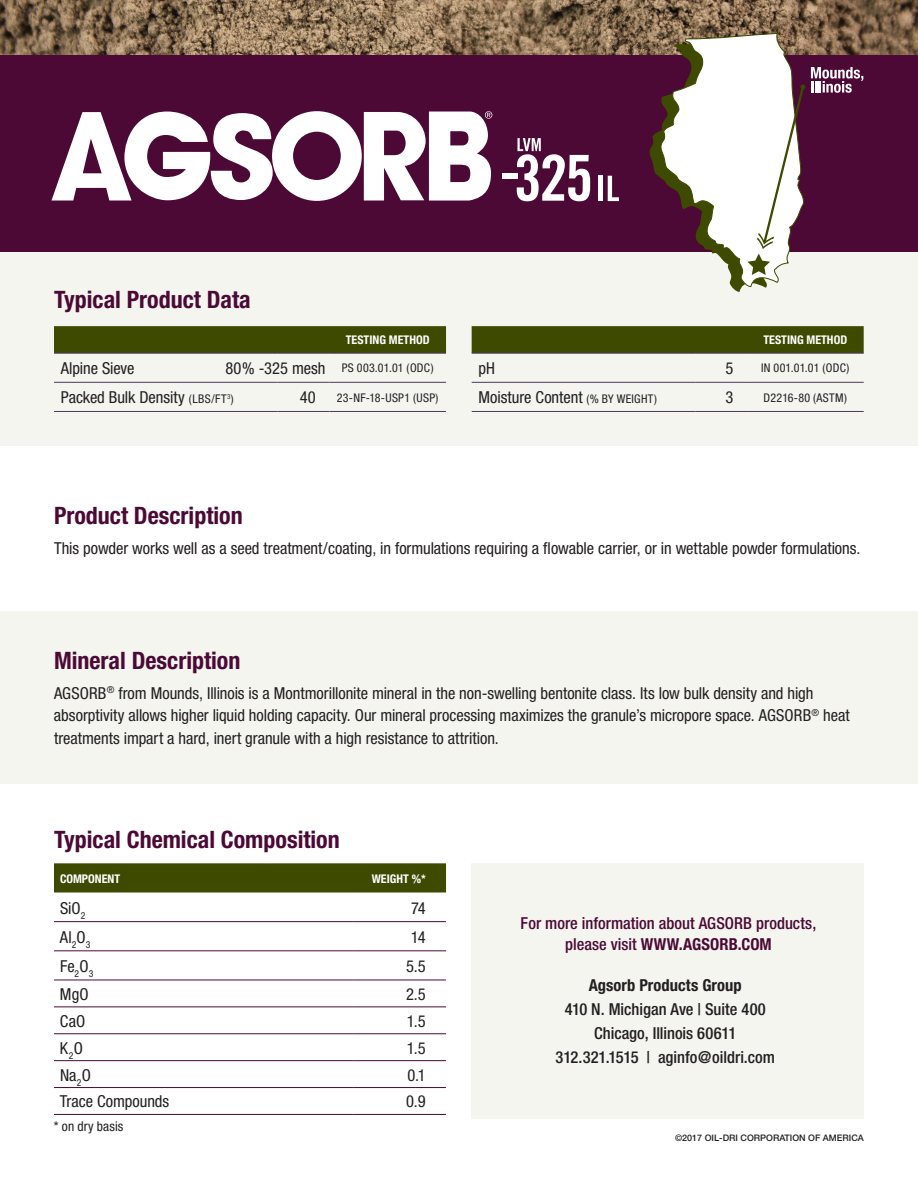
<style>
.page{position:relative;width:918px;height:1188px;background:#fff}
.page>*{position:absolute;margin:0;border:0;box-sizing:border-box;transform-origin:0 0}
.t1{font:700 condensed 24px "Helvetica Neue";color:#4c0935}
.t2{font:condensed 16.5px/22.5px "Helvetica Neue";letter-spacing:-.005em;color:#231f20}
.t3{font:500 condensed 16.5px/24px "Helvetica Neue";color:#231f20;text-align:center}
.t4{font:500 condensed 16.5px/21px "Helvetica Neue";letter-spacing:.005em;color:#4c0935;text-align:center}
.t5{font:700 condensed 16.5px "Helvetica Neue";letter-spacing:.005em;color:#231f20}
.t6{font:condensed 13.5px "Helvetica Neue";letter-spacing:.005em;color:#231f20}
.t7{font:condensed 12px "Helvetica Neue";letter-spacing:.025em;color:#231f20}
.t8{font:700 condensed 12px "Helvetica Neue";color:#fff}
.t9{font:500 9px "Helvetica Neue";color:#231f20}
.s1{font-size:16.5px}
.s2{font-size:12px}
.s3{font-weight:700}
</style>
<div class="page">
<div style="left:472px;top:864px;width:392px;height:255px;background:#f4f5ef"></div>
<div style="left:0;top:193px;width:918px;height:253px;background:#f4f5ef"></div>
<div style="left:0;top:611px;width:918px;height:173px;background:#f4f5ef"></div>
<img style="left:0;top:0;width:918px;height:55px">
<svg style="left:54px;top:326px;width:392px;height:27px;background:#3f4a02"></svg>
<hr style="left:54px;top:353px;width:224px;height:1px;background:#4e385c">
<hr style="left:278px;top:353px;width:51px;height:1px;background:#4e385c">
<hr style="left:329px;top:353px;width:117px;height:1px;background:#4e385c">
<hr style="left:54px;top:382px;width:224px;height:1px;background:#4e385c">
<hr style="left:278px;top:382px;width:51px;height:1px;background:#4e385c">
<hr style="left:54px;top:411px;width:224px;height:1px;background:#4e385c">
<hr style="left:329px;top:382px;width:117px;height:1px;background:#4e385c">
<hr style="left:278px;top:411px;width:51px;height:1px;background:#4e385c">
<hr style="left:329px;top:411px;width:117px;height:1px;background:#4e385c">
<svg style="left:472px;top:326px;width:392px;height:27px;background:#3f4a02"></svg>
<hr style="left:472px;top:353px;width:223px;height:1px;background:#4e385c">
<hr style="left:695px;top:353px;width:52px;height:1px;background:#4e385c">
<hr style="left:747px;top:353px;width:117px;height:1px;background:#4e385c">
<hr style="left:472px;top:382px;width:223px;height:1px;background:#4e385c">
<hr style="left:695px;top:382px;width:52px;height:1px;background:#4e385c">
<hr style="left:747px;top:382px;width:117px;height:1px;background:#4e385c">
<hr style="left:472px;top:411px;width:223px;height:1px;background:#4e385c">
<hr style="left:695px;top:411px;width:52px;height:1px;background:#4e385c">
<hr style="left:747px;top:411px;width:117px;height:1px;background:#4e385c">
<div style="left:54px;top:863px;width:392px;height:29px;background:#3e4a00"></div>
<hr style="left:54px;top:1006px;width:299px;height:1px;background:#4c0935">
<hr style="left:353px;top:1006px;width:93px;height:1px;background:#4c0935">
<hr style="left:54px;top:1033px;width:299px;height:1px;background:#4c0935">
<hr style="left:353px;top:1033px;width:93px;height:1px;background:#4c0935">
<hr style="left:54px;top:950px;width:299px;height:1px;background:#4c0935">
<hr style="left:353px;top:950px;width:93px;height:1px;background:#4c0935">
<hr style="left:54px;top:921px;width:299px;height:1px;background:#4c0935">
<hr style="left:54px;top:980px;width:299px;height:1px;background:#4c0935">
<hr style="left:54px;top:1060px;width:299px;height:1px;background:#4c0935">
<hr style="left:54px;top:1087px;width:299px;height:1px;background:#4c0935">
<hr style="left:353px;top:921px;width:93px;height:1px;background:#4c0935">
<hr style="left:353px;top:980px;width:93px;height:1px;background:#4c0935">
<hr style="left:353px;top:1060px;width:93px;height:1px;background:#4c0935">
<hr style="left:353px;top:1087px;width:93px;height:1px;background:#4c0935">
<hr style="left:54px;top:1114px;width:299px;height:1px;background:#4c0935">
<hr style="left:353px;top:1114px;width:93px;height:1px;background:#4c0935">
<div style="left:0;top:55px;width:918px;height:196px;background:#4c0935"></div>
<svg style="left:650px;top:33px;width:213px;height:259px"></svg>
<svg style="left:51px;top:111px;width:441px;height:90px"></svg>
<div style="left:502px;top:173px;width:16px;height:6px;background:#fff"></div>
<svg style="left:517px;top:138px;width:73px;height:63px"></svg>
<hr style="left:599px;top:176px;width:4px;height:25px;background:#fff">
<svg style="left:608px;top:176px;width:11px;height:25px"></svg>
<h1 class="t1" style="left:54px;top:285px;width:198px">Typical Product Data</h1>
<p class="t8" style="left:346px;top:333px;width:85px">TESTING METHOD</p>
<p class="t2" style="left:61px;top:357px;width:75px">Alpine Sieve</p>
<p class="t7" style="left:226px;top:361px;width:210px"><span class="s1">80% -325 mesh</span> PS 003.01.01 (ODC)</p>
<p class="t2" style="left:61px;top:386px;width:175px">Packed Bulk Density <span class="s2">(LBS/FT</span><sup>3</sup><span class="s2">)</span></p>
<p class="t2" style="left:300px;top:386px;width:18px">40</p>
<p class="t7" style="left:337px;top:390px;width:103px">23-NF-18-USP1 (USP)</p>
<p class="t8" style="left:764px;top:333px;width:85px">TESTING METHOD</p>
<p class="t2" style="left:478px;top:357px;width:18px">pH</p>
<p class="t2" style="left:726px;top:357px;width:9px">5</p>
<p class="t7" style="left:761px;top:361px;width:90px">IN 001.01.01 (ODC)</p>
<p class="t2" style="left:478px;top:386px;width:180px">Moisture Content <span class="s2">(% BY WEIGHT)</span></p>
<p class="t2" style="left:726px;top:386px;width:9px">3</p>
<p class="t7" style="left:764px;top:390px;width:85px">D2216-80 (ASTM)</p>
<h1 class="t1" style="left:54px;top:501px;width:190px">Product Description</h1>
<p class="t2" style="left:54px;top:536px;width:808px">This powder works well as a seed treatment/coating, in formulations requiring a flowable carrier, or in wettable powder formulations.</p>
<h1 class="t1" style="left:54px;top:646px;width:188px">Mineral Description</h1>
<p class="t2" style="left:54px;top:682px;width:797px">AGSORB<sup>®</sup> from Mounds, Illinois is a Montmorillonite mineral in the non-swelling bentonite class. Its low bulk density and high absorptivity allows higher liquid holding capacity. Our mineral processing maximizes the granule’s micropore space. AGSORB<sup>®</sup> heat treatments impart a hard, inert granule with a high resistance to attrition.</p>
<h1 class="t1" style="left:54px;top:825px;width:287px">Typical Chemical Composition</h1>
<p class="t8" style="left:60px;top:871px;width:62px">COMPONENT</p>
<p class="t8" style="left:372px;top:871px;width:55px">WEIGHT %*</p>
<p class="t2" style="left:60px;top:896px;width:27px">SiO<sub>2</sub></p>
<p class="t2" style="left:411px;top:896px;width:16px">74</p>
<p class="t2" style="left:60px;top:926px;width:32px">Al<sub>2</sub>O<sub>3</sub></p>
<p class="t2" style="left:411px;top:926px;width:16px">14</p>
<p class="t2" style="left:60px;top:955px;width:35px">Fe<sub>2</sub>O<sub>3</sub></p>
<p class="t2" style="left:406px;top:955px;width:21px">5.5</p>
<p class="t2" style="left:60px;top:983px;width:30px">MgO</p>
<p class="t2" style="left:406px;top:983px;width:21px">2.5</p>
<p class="t2" style="left:60px;top:1010px;width:27px">CaO</p>
<p class="t2" style="left:407px;top:1010px;width:20px">1.5</p>
<p class="t2" style="left:60px;top:1037px;width:24px">K<sub>2</sub>O</p>
<p class="t2" style="left:407px;top:1037px;width:20px">1.5</p>
<p class="t2" style="left:60px;top:1063px;width:32px">Na<sub>2</sub>O</p>
<p class="t2" style="left:407px;top:1063px;width:20px">0.1</p>
<p class="t2" style="left:60px;top:1090px;width:111px">Trace Compounds</p>
<p class="t2" style="left:406px;top:1090px;width:21px">0.9</p>
<p class="t6" style="left:54px;top:1119px;width:71px">* on dry basis</p>
<p class="t4" style="left:521px;top:912px;width:297px">For more information about AGSORB products, please visit <span class="s3">WWW.AGSORB.COM</span></p>
<p class="t5" style="left:589px;top:975px;width:154px">Agsorb Products Group</p>
<p class="t3" style="left:556px;top:997px;width:221px">410 N. Michigan Ave | Suite 400<br>Chicago, Illinois 60611<br>312.321.1515 | aginfo@oildri.com</p>
<p class="t9" style="left:675px;top:1132px;width:190px">©2017 OIL-DRI CORPORATION OF AMERICA</p>
</div>
